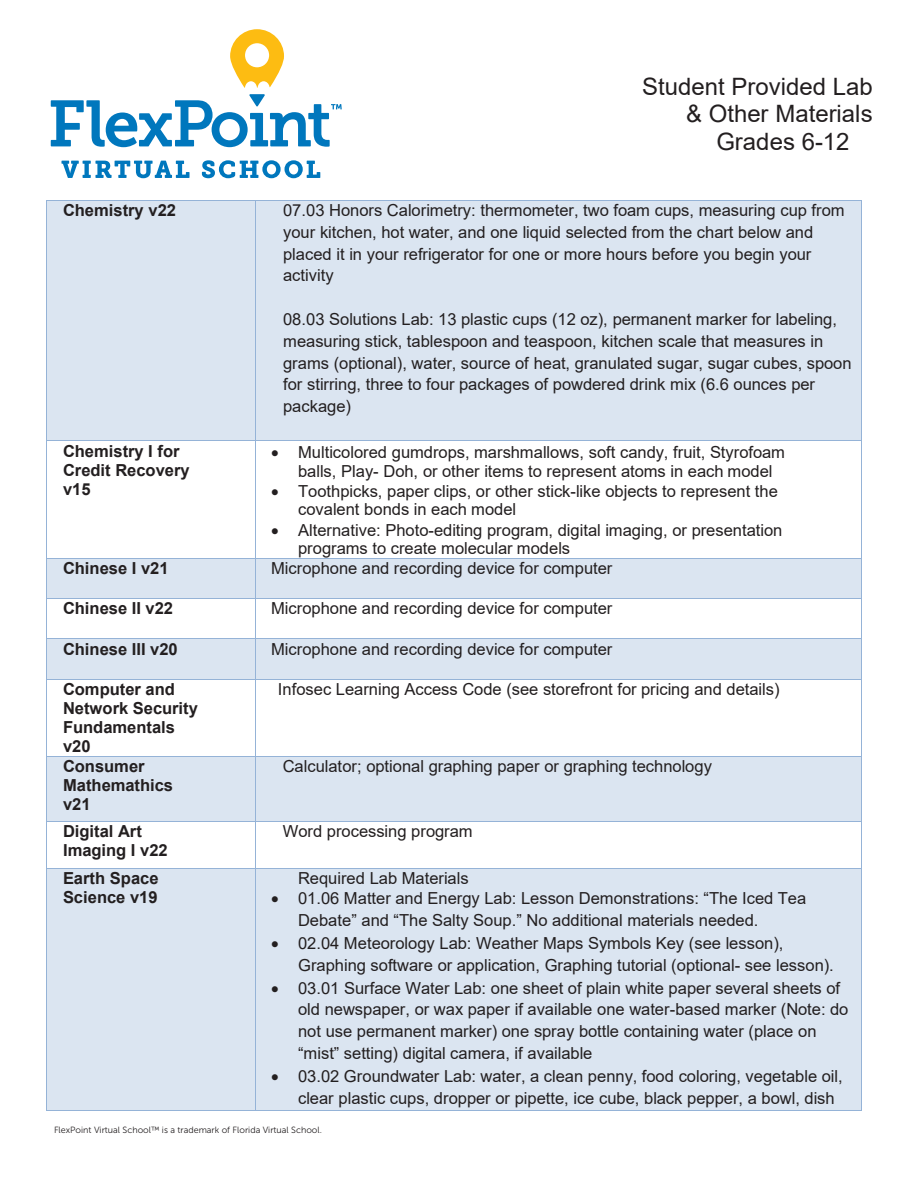
<style>
.page{position:relative;width:918px;height:1188px;background:#fff}
.page>*{position:absolute;margin:0;border:0;box-sizing:border-box;transform-origin:0 0}
.t1{font:24px "Arial";color:#231f20}
.t2{font:16.5px/21.8px "Arial";color:#231f20}
.t3{font:700 16.5px/19px "Arial";color:#231f20}
.t4{font:9px "Museo Sans 300";color:#231f20}
</style>
<div class="page">
<div style="left:47px;top:201px;width:208px;height:240px;background:#dbe5f1"></div>
<div style="left:256px;top:201px;width:605px;height:240px;background:#dbe5f1"></div>
<hr style="left:47px;top:200px;width:208px;height:1px;background:#95b3d7">
<hr style="left:256px;top:200px;width:605px;height:1px;background:#95b3d7">
<hr style="left:46px;top:200px;width:1px;height:241px;background:#95b3d7">
<hr style="left:255px;top:200px;width:1px;height:241px;background:#95b3d7">
<hr style="left:861px;top:200px;width:1px;height:241px;background:#95b3d7">
<hr style="left:47px;top:441px;width:208px;height:1px;background:#95b3d7">
<hr style="left:256px;top:441px;width:605px;height:1px;background:#95b3d7">
<hr style="left:46px;top:441px;width:1px;height:117px;background:#95b3d7">
<hr style="left:255px;top:441px;width:1px;height:117px;background:#95b3d7">
<hr style="left:861px;top:441px;width:1px;height:117px;background:#95b3d7">
<div style="left:47px;top:559px;width:208px;height:39px;background:#dbe5f1"></div>
<div style="left:256px;top:559px;width:605px;height:39px;background:#dbe5f1"></div>
<hr style="left:47px;top:558px;width:208px;height:1px;background:#95b3d7">
<hr style="left:256px;top:558px;width:605px;height:1px;background:#95b3d7">
<hr style="left:46px;top:559px;width:1px;height:39px;background:#95b3d7">
<hr style="left:255px;top:559px;width:1px;height:39px;background:#95b3d7">
<hr style="left:861px;top:559px;width:1px;height:39px;background:#95b3d7">
<hr style="left:47px;top:598px;width:208px;height:1px;background:#95b3d7">
<hr style="left:256px;top:598px;width:605px;height:1px;background:#95b3d7">
<hr style="left:46px;top:599px;width:1px;height:40px;background:#95b3d7">
<hr style="left:255px;top:599px;width:1px;height:40px;background:#95b3d7">
<hr style="left:861px;top:599px;width:1px;height:40px;background:#95b3d7">
<div style="left:47px;top:639px;width:208px;height:40px;background:#dbe5f1"></div>
<div style="left:256px;top:639px;width:605px;height:40px;background:#dbe5f1"></div>
<hr style="left:47px;top:639px;width:208px;height:1px;background:#95b3d7">
<hr style="left:256px;top:639px;width:605px;height:1px;background:#95b3d7">
<hr style="left:46px;top:639px;width:1px;height:40px;background:#95b3d7">
<hr style="left:255px;top:639px;width:1px;height:40px;background:#95b3d7">
<hr style="left:861px;top:639px;width:1px;height:40px;background:#95b3d7">
<hr style="left:47px;top:679px;width:208px;height:1px;background:#95b3d7">
<hr style="left:256px;top:679px;width:605px;height:1px;background:#95b3d7">
<hr style="left:46px;top:680px;width:1px;height:76px;background:#95b3d7">
<hr style="left:255px;top:680px;width:1px;height:76px;background:#95b3d7">
<hr style="left:861px;top:680px;width:1px;height:76px;background:#95b3d7">
<div style="left:47px;top:756px;width:208px;height:65px;background:#dbe5f1"></div>
<div style="left:256px;top:756px;width:605px;height:65px;background:#dbe5f1"></div>
<hr style="left:47px;top:756px;width:208px;height:1px;background:#95b3d7">
<hr style="left:256px;top:756px;width:605px;height:1px;background:#95b3d7">
<hr style="left:46px;top:756px;width:1px;height:65px;background:#95b3d7">
<hr style="left:255px;top:756px;width:1px;height:65px;background:#95b3d7">
<hr style="left:861px;top:756px;width:1px;height:65px;background:#95b3d7">
<hr style="left:47px;top:821px;width:208px;height:1px;background:#95b3d7">
<hr style="left:256px;top:821px;width:605px;height:1px;background:#95b3d7">
<hr style="left:46px;top:822px;width:1px;height:46px;background:#95b3d7">
<hr style="left:255px;top:822px;width:1px;height:46px;background:#95b3d7">
<hr style="left:861px;top:822px;width:1px;height:46px;background:#95b3d7">
<div style="left:47px;top:869px;width:208px;height:241px;background:#dbe5f1"></div>
<div style="left:256px;top:869px;width:605px;height:241px;background:#dbe5f1"></div>
<hr style="left:47px;top:868px;width:208px;height:1px;background:#95b3d7">
<hr style="left:256px;top:868px;width:605px;height:1px;background:#95b3d7">
<hr style="left:46px;top:869px;width:1px;height:241px;background:#95b3d7">
<hr style="left:47px;top:1110px;width:208px;height:1px;background:#95b3d7">
<hr style="left:255px;top:869px;width:1px;height:241px;background:#95b3d7">
<hr style="left:256px;top:1110px;width:605px;height:1px;background:#95b3d7">
<hr style="left:861px;top:869px;width:1px;height:241px;background:#95b3d7">
<svg style="left:230px;top:29px;width:54px;height:59px"></svg>
<svg style="left:51px;top:94px;width:291px;height:53px"></svg>
<svg style="left:61px;top:161px;width:129px;height:17px"></svg>
<svg style="left:202px;top:160px;width:118px;height:18px"></svg>
<p class="t1" style="left:642px;top:70px;width:232px">Student Provided Lab</p>
<p class="t1" style="left:686px;top:97px;width:188px">&amp; Other Materials</p>
<p class="t1" style="left:716px;top:125px;width:135px">Grades 6-12</p>
<p class="t3" style="left:63px;top:201px;width:115px">Chemistry v22</p>
<p class="t2" style="left:283px;top:199px;width:563px">07.03 Honors Calorimetry: thermometer, two foam cups, measuring cup from your kitchen, hot water, and one liquid selected from the chart below and placed it in your refrigerator for one or more hours before you begin your activity</p>
<p class="t2" style="left:283px;top:308px;width:570px">08.03 Solutions Lab: 13 plastic cups (12 oz), permanent marker for labeling, measuring stick, tablespoon and teaspoon, kitchen scale that measures in grams (optional), water, source of heat, granulated sugar, sugar cubes, spoon for stirring, three to four packages of powdered drink mix (6.6 ounces per package)</p>
<p class="t3" style="left:63px;top:442px;width:128px">Chemistry I for<br>Credit Recovery v15</p>
<p class="t2" style="left:298px;top:443px;width:488px;line-height:18.9px;text-indent:-27px">• Multicolored gumdrops, marshmallows, soft candy, fruit, Styrofoam balls, Play- Doh, or other items to represent atoms in each model</p>
<p class="t2" style="left:298px;top:481px;width:481px;line-height:18.8px;text-indent:-27px">• Toothpicks, paper clips, or other stick-like objects to represent the covalent bonds in each model</p>
<p class="t2" style="left:298px;top:520px;width:486px;line-height:18.9px;text-indent:-27px">• Alternative: Photo-editing program, digital imaging, or presentation programs to create molecular models</p>
<p class="t3" style="left:63px;top:559px;width:107px">Chinese I v21</p>
<p class="t2" style="left:271px;top:558px;width:343px">Microphone and recording device for computer</p>
<p class="t3" style="left:63px;top:599px;width:112px">Chinese II v22</p>
<p class="t2" style="left:271px;top:597px;width:343px">Microphone and recording device for computer</p>
<p class="t3" style="left:63px;top:640px;width:116px">Chinese III v20</p>
<p class="t2" style="left:271px;top:638px;width:343px">Microphone and recording device for computer</p>
<p class="t3" style="left:63px;top:680px;width:137px">Computer and<br>Network Security<br>Fundamentals v20</p>
<p class="t2" style="left:278px;top:678px;width:503px">Infosec Learning Access Code (see storefront for pricing and details)</p>
<p class="t3" style="left:63px;top:757px;width:112px">Consumer<br>Mathemathics v21</p>
<p class="t2" style="left:283px;top:755px;width:431px">Calculator; optional graphing paper or graphing technology</p>
<p class="t3" style="left:63px;top:822px;width:106px">Digital Art<br>Imaging I v22</p>
<p class="t2" style="left:283px;top:821px;width:191px">Word processing program</p>
<p class="t3" style="left:63px;top:869px;width:97px">Earth Space<br>Science v19</p>
<p class="t2" style="left:298px;top:867px;width:172px">Required Lab Materials</p>
<p class="t2" style="left:298px;top:887px;width:510px;text-indent:-27px">• 01.06 Matter and Energy Lab: Lesson Demonstrations: “The Iced Tea<br>Debate” and “The Salty Soup.” No additional materials needed.</p>
<p class="t2" style="left:298px;top:932px;width:537px;text-indent:-27px">• 02.04 Meteorology Lab: Weather Maps Symbols Key (see lesson),<br>Graphing software or application, Graphing tutorial (optional- see lesson).</p>
<p class="t2" style="left:298px;top:977px;width:552px;text-indent:-27px">• 03.01 Surface Water Lab: one sheet of plain white paper several sheets of old newspaper, or wax paper if available one water-based marker (Note: do not use permanent marker) one spray bottle containing water (place on “mist” setting) digital camera, if available</p>
<p class="t2" style="left:298px;top:1065px;width:546px;text-indent:-27px">• 03.02 Groundwater Lab: water, a clean penny, food coloring, vegetable oil, clear plastic cups, dropper or pipette, ice cube, black pepper, a bowl, dish</p>
<p class="t4" style="left:54px;top:1125px;width:270px">FlexPoint Virtual School™ is a trademark of Florida Virtual School.</p>
</div>
